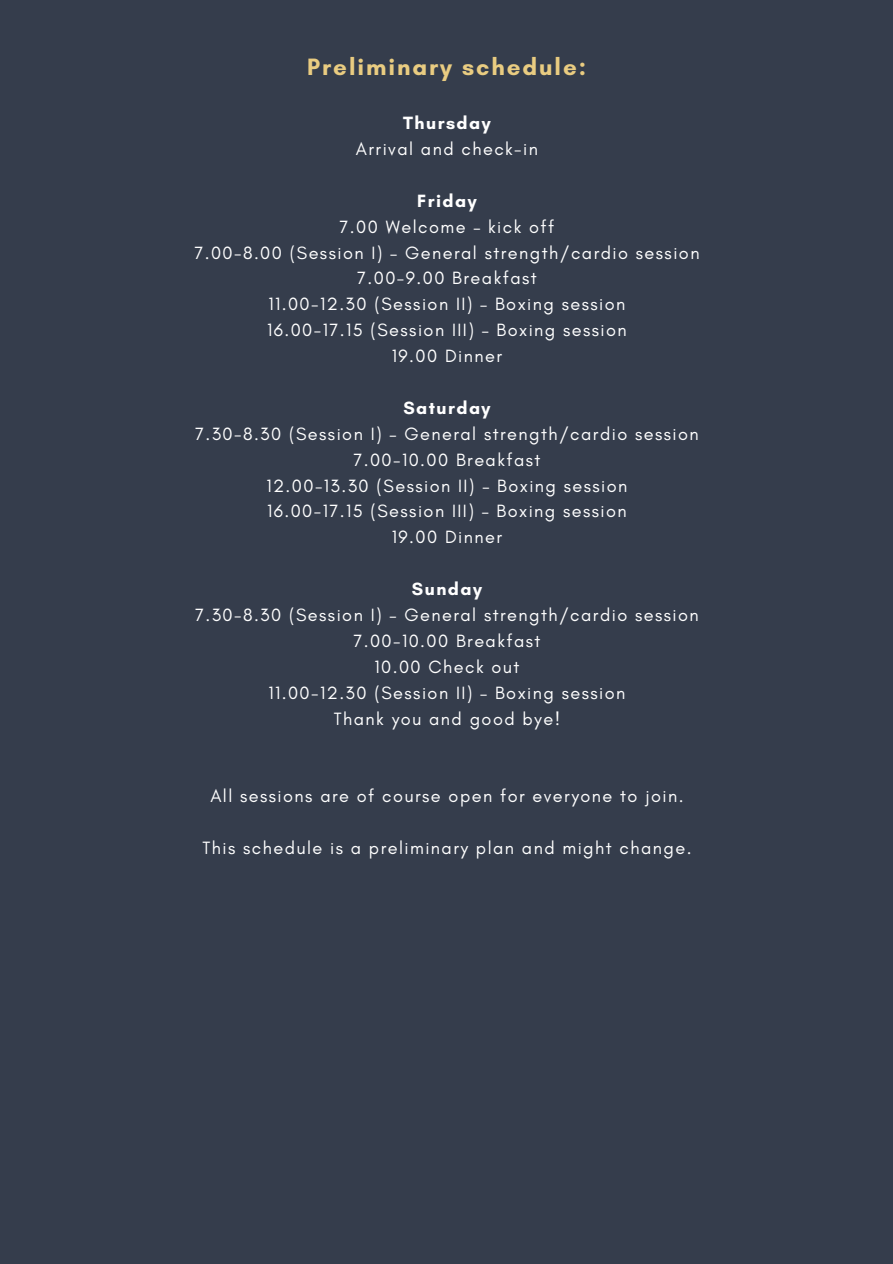
<style>
.page{position:relative;width:893px;height:1264px;background:#fff}
.page>*{position:absolute;margin:0;border:0;box-sizing:border-box;transform-origin:0 0}
.t1{font:700 24.15px "Glacial Indifference";letter-spacing:.08em;color:#e9cc81}
.t2{font:18.15px "Glacial Indifference";letter-spacing:.08em;color:#fff}
.t3{font:700 18.15px "Glacial Indifference";letter-spacing:.08em;color:#fff}
</style>
<div class="page">
<div style="left:0;top:0;width:892px;height:1263px;background:#353d4c"></div>
<p class="t1" style="left:307px;top:52px;width:280px">Preliminary schedule:</p>
<p class="t3" style="left:403px;top:112px;width:89px">Thursday</p>
<p class="t2" style="left:356px;top:138px;width:183px">Arrival and check-in</p>
<p class="t3" style="left:417px;top:189px;width:61px">Friday</p>
<p class="t2" style="left:339px;top:215px;width:216px">7.00 Welcome – kick off</p>
<p class="t2" style="left:194px;top:241px;width:506px">7.00-8.00 (Session I) – General strength/cardio session</p>
<p class="t2" style="left:357px;top:267px;width:181px">7.00-9.00 Breakfast</p>
<p class="t2" style="left:268px;top:293px;width:358px">11.00-12.30 (Session II) – Boxing session</p>
<p class="t2" style="left:267px;top:319px;width:361px">16.00-17.15 (Session III) – Boxing session</p>
<p class="t2" style="left:392px;top:345px;width:112px">19.00 Dinner</p>
<p class="t3" style="left:403px;top:396px;width:89px">Saturday</p>
<p class="t2" style="left:195px;top:422px;width:505px">7.30-8.30 (Session I) – General strength/cardio session</p>
<p class="t2" style="left:353px;top:448px;width:189px">7.00-10.00 Breakfast</p>
<p class="t2" style="left:266px;top:474px;width:362px">12.00-13.30 (Session II) – Boxing session</p>
<p class="t2" style="left:267px;top:500px;width:361px">16.00-17.15 (Session III) – Boxing session</p>
<p class="t2" style="left:392px;top:526px;width:112px">19.00 Dinner</p>
<p class="t3" style="left:412px;top:578px;width:72px">Sunday</p>
<p class="t2" style="left:195px;top:603px;width:505px">7.30-8.30 (Session I) – General strength/cardio session</p>
<p class="t2" style="left:353px;top:629px;width:189px">7.00-10.00 Breakfast</p>
<p class="t2" style="left:374px;top:655px;width:146px">10.00 Check out</p>
<p class="t2" style="left:268px;top:681px;width:358px">11.00-12.30 (Session II) – Boxing session</p>
<p class="t2" style="left:334px;top:707px;width:228px">Thank you and good bye!</p>
<p class="t2" style="left:210px;top:785px;width:474px">All sessions are of course open for everyone to join.</p>
<p class="t2" style="left:202px;top:836px;width:490px">This schedule is a preliminary plan and might change.</p>
</div>
